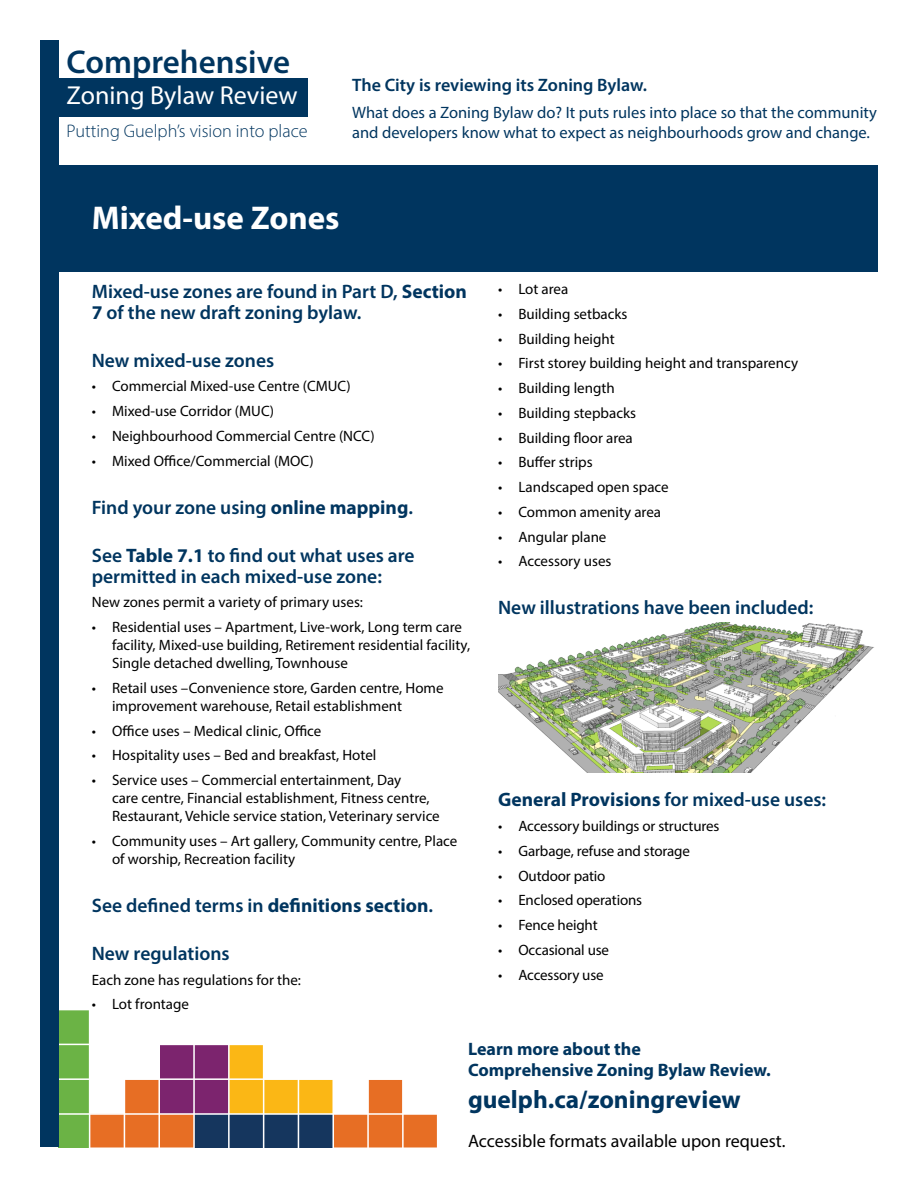
<style>
.page{position:relative;width:918px;height:1188px;background:#fff}
.page>*{position:absolute;margin:0;border:0;box-sizing:border-box;transform-origin:0 0}
.H1{font:700 33px "Myriad Pro";color:#fff}
.t1{font:600 33px "Myriad Pro";color:#00355f}
.t2{font:26.1px "Myriad Pro";color:#fff}
.t3{font:700 25.35px "Myriad Pro";color:#00355f}
.H2{font:600 19.5px/21px "Myriad Pro";color:#00355f}
.H2-2{font:700 19.5px "Myriad Pro";color:#00355f}
.t4{font:300 18.15px "Myriad Pro";color:#00355f}
.H2-3{font:700 18px/21px "Myriad Pro";color:#00355f}
.t5{font:18px "Myriad Pro";color:#000}
.t6{font:600 18px "Myriad Pro";color:#00355f}
.t7{font:16.5px/19.8px "Myriad Pro";color:#00355f}
.Bullets{font:15px/18px "Myriad Pro";color:#000}
.Body{font:15px "Myriad Pro";color:#000}
.s1{font-weight:700}
.s2{font-weight:600}
</style>
<div class="page">
<div style="left:53px;top:78px;width:255px;height:38px;background:#00355f"></div>
<svg style="left:59px;top:1010px;width:378px;height:138px"></svg>
<hr style="left:58px;top:1113px;width:380px;height:2px;background:#fff">
<hr style="left:58px;top:1078px;width:380px;height:2px;background:#fff">
<hr style="left:58px;top:1044px;width:380px;height:1px;background:#fff">
<hr style="left:89px;top:998px;width:1px;height:150px;background:#fff">
<hr style="left:124px;top:998px;width:1px;height:150px;background:#fff">
<hr style="left:158px;top:998px;width:2px;height:150px;background:#fff">
<hr style="left:193px;top:998px;width:2px;height:150px;background:#fff">
<hr style="left:228px;top:998px;width:2px;height:150px;background:#fff">
<hr style="left:263px;top:998px;width:1px;height:150px;background:#fff">
<hr style="left:298px;top:998px;width:1px;height:150px;background:#fff">
<hr style="left:332px;top:998px;width:2px;height:150px;background:#fff">
<hr style="left:367px;top:998px;width:2px;height:150px;background:#fff">
<hr style="left:402px;top:998px;width:2px;height:150px;background:#fff">
<div style="left:40px;top:40px;width:19px;height:1108px;background:#00355f"></div>
<div style="left:57px;top:165px;width:821px;height:107px;background:#00355f"></div>
<img style="left:498px;top:622px;width:376px;height:150px">
<h1 class="t1" style="left:67px;top:41px;width:225px">Comprehensive</h1>
<h2 class="t2" style="left:67px;top:79px;width:233px">Zoning Bylaw Review</h2>
<p class="t4" style="left:67px;top:120px;width:243px">Putting Guelph’s vision into place</p>
<p class="t6" style="left:352px;top:74px;width:297px">The City is reviewing its Zoning Bylaw.</p>
<p class="t7" style="left:352px;top:102px;width:526px">What does a Zoning Bylaw do? It puts rules into place so that the community and developers know what to expect as neighbourhoods grow and change.</p>
<p class="H1" style="left:92px;top:196px;width:249px">Mixed-use Zones</p>
<h1 class="H2" style="left:92px;top:280px;width:377px">Mixed-use zones are found in Part D, <span class="s1">Section<br>7</span> of the new draft zoning bylaw.</h1>
<h1 class="H2" style="left:92px;top:349px;width:184px">New mixed-use zones</h1>
<p class="Bullets" style="left:92px;top:377px;width:260px">• Commercial Mixed-use Centre (CMUC)</p>
<p class="Bullets" style="left:92px;top:402px;width:184px">• Mixed-use Corridor (MUC)</p>
<p class="Bullets" style="left:92px;top:427px;width:284px">• Neighbourhood Commercial Centre (NCC)</p>
<p class="Bullets" style="left:92px;top:451px;width:224px">• Mixed Office/Commercial (MOC)</p>
<h1 class="H2" style="left:92px;top:496px;width:323px">Find your zone using <span class="s1">online mapping</span>.</h1>
<h1 class="H2" style="left:92px;top:544px;width:324px">See <span class="s1">Table 7.1</span> to find out what uses are permitted in each mixed-use zone:</h1>
<p class="Body" style="left:92px;top:593px;width:273px">New zones permit a variety of primary uses:</p>
<p class="Bullets" style="left:112px;top:618px;width:360px;text-indent:-20px">• Residential uses – Apartment, Live-work, Long term care facility, Mixed-use building, Retirement residential facility,<br>Single detached dwelling, Townhouse</p>
<p class="Bullets" style="left:112px;top:679px;width:333px;text-indent:-20px">• Retail uses –Convenience store, Garden centre, Home improvement warehouse, Retail establishment</p>
<p class="Bullets" style="left:92px;top:721px;width:231px">• Office uses – Medical clinic, Office</p>
<p class="Bullets" style="left:92px;top:746px;width:286px">• Hospitality uses – Bed and breakfast, Hotel</p>
<p class="Bullets" style="left:112px;top:771px;width:329px;text-indent:-20px">• Service uses – Commercial entertainment, Day<br>care centre, Financial establishment, Fitness centre,<br>Restaurant, Vehicle service station, Veterinary service</p>
<p class="Bullets" style="left:112px;top:832px;width:347px;text-indent:-20px">• Community uses – Art gallery, Community centre, Place of worship, Recreation facility</p>
<h1 class="H2" style="left:92px;top:894px;width:343px">See defined terms in <span class="s1">definitions section</span>.</h1>
<h1 class="H2" style="left:92px;top:942px;width:139px">New regulations</h1>
<p class="Body" style="left:92px;top:970px;width:211px">Each zone has regulations for the:</p>
<p class="Bullets" style="left:92px;top:995px;width:99px">• Lot frontage</p>
<p class="Bullets" style="left:498px;top:280px;width:72px">• Lot area</p>
<p class="Bullets" style="left:498px;top:305px;width:131px">• Building setbacks</p>
<p class="Bullets" style="left:498px;top:329px;width:118px">• Building height</p>
<p class="Bullets" style="left:498px;top:354px;width:301px">• First storey building height and transparency</p>
<p class="Bullets" style="left:498px;top:379px;width:118px">• Building length</p>
<p class="Bullets" style="left:498px;top:404px;width:139px">• Building stepbacks</p>
<p class="Bullets" style="left:498px;top:428px;width:136px">• Building floor area</p>
<p class="Bullets" style="left:498px;top:453px;width:96px">• Buffer strips</p>
<p class="Bullets" style="left:498px;top:478px;width:172px">• Landscaped open space</p>
<p class="Bullets" style="left:498px;top:503px;width:164px">• Common amenity area</p>
<p class="Bullets" style="left:498px;top:527px;width:110px">• Angular plane</p>
<p class="Bullets" style="left:498px;top:552px;width:115px">• Accessory uses</p>
<h1 class="H2" style="left:498px;top:597px;width:317px">New illustrations have been included:</h1>
<h1 class="H2-2" style="left:498px;top:787px;width:330px">General Provisions <span class="s2">for mixed-use uses:</span></h1>
<p class="Bullets" style="left:498px;top:817px;width:223px">• Accessory buildings or structures</p>
<p class="Bullets" style="left:498px;top:842px;width:193px">• Garbage, refuse and storage</p>
<p class="Bullets" style="left:498px;top:866px;width:109px">• Outdoor patio</p>
<p class="Bullets" style="left:498px;top:891px;width:146px">• Enclosed operations</p>
<p class="Bullets" style="left:498px;top:916px;width:101px">• Fence height</p>
<p class="Bullets" style="left:498px;top:941px;width:112px">• Occasional use</p>
<p class="Bullets" style="left:498px;top:965px;width:107px">• Accessory use</p>
<h1 class="H2-3" style="left:468px;top:1037px;width:304px">Learn more about the<br>Comprehensive Zoning Bylaw Review.</h1>
<p class="t3" style="left:468px;top:1083px;width:274px">guelph.ca/zoningreview</p>
<p class="t5" style="left:468px;top:1130px;width:319px">Accessible formats available upon request.</p>
</div>
